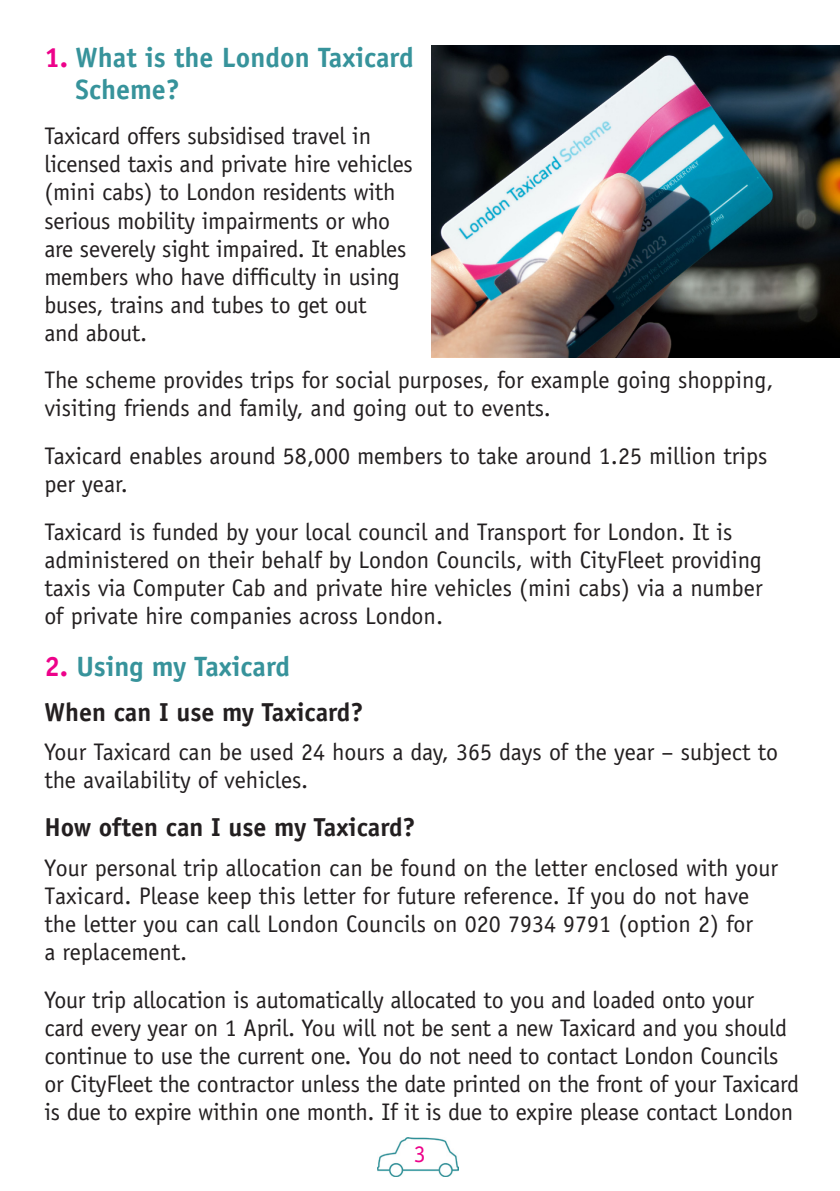
<style>
.page{position:relative;width:840px;height:1191px;background:#fff}
.page>*{position:absolute;margin:0;border:0;box-sizing:border-box;transform-origin:0 0}
.Subs_1_colour{font:700 28px/32px "Officina Sans";color:#37939b}
.t1{font:700 26px "Officina Sans";color:#231f20}
.t2{font:24px/28px "Officina Sans";letter-spacing:-.01em;color:#231f20}
.t3{font:24px "Officina Sans";color:#ed028a}
.s1{color:#ed028a}
</style>
<div class="page">
<img style="left:377px;top:1137px;width:81px;height:39px">
<img style="left:431px;top:45px;width:408px;height:312px">
<p class="Subs_1_colour" style="left:76px;top:42px;width:339px;text-indent:-31px"><span class="s1">1.</span> What is the London Taxicard<br>Scheme?</p>
<p class="t2" style="left:44px;top:122px;width:370px">Taxicard offers subsidised travel in licensed taxis and private hire vehicles (mini cabs) to London residents with serious mobility impairments or who are severely sight impaired. It enables members who have difficulty in using buses, trains and tubes to get out<br>and about.</p>
<p class="t2" style="left:44px;top:366px;width:730px">The scheme provides trips for social purposes, for example going shopping, visiting friends and family, and going out to events.</p>
<p class="t2" style="left:44px;top:442px;width:724px">Taxicard enables around 58,000 members to take around 1.25 million trips per year.</p>
<p class="t2" style="left:44px;top:518px;width:719px">Taxicard is funded by your local council and Transport for London. It is administered on their behalf by London Councils, with CityFleet providing taxis via Computer Cab and private hire vehicles (mini cabs) via a number of private hire companies across London.</p>
<p class="Subs_1_colour" style="left:44px;top:650px;width:247px"><span class="s1">2.</span> Using my Taxicard</p>
<p class="t1" style="left:44px;top:696px;width:320px">When can I use my Taxicard?</p>
<p class="t2" style="left:44px;top:738px;width:734px">Your Taxicard can be used 24 hours a day, 365 days of the year – subject to the availability of vehicles.</p>
<p class="t1" style="left:44px;top:811px;width:372px">How often can I use my Taxicard?</p>
<p class="t2" style="left:44px;top:853px;width:734px">Your personal trip allocation can be found on the letter enclosed with your Taxicard. Please keep this letter for future reference. If you do not have the letter you can call London Councils on 020 7934 9791 (option 2) for<br>a replacement.</p>
<p class="t2" style="left:44px;top:985px;width:755px">Your trip allocation is automatically allocated to you and loaded onto your card every year on 1 April. You will not be sent a new Taxicard and you should continue to use the current one. You do not need to contact London Councils or CityFleet the contractor unless the date printed on the front of your Taxicard is due to expire within one month. If it is due to expire please contact London</p>
<p class="t3" style="left:414px;top:1139px;width:13px">3</p>
</div>
